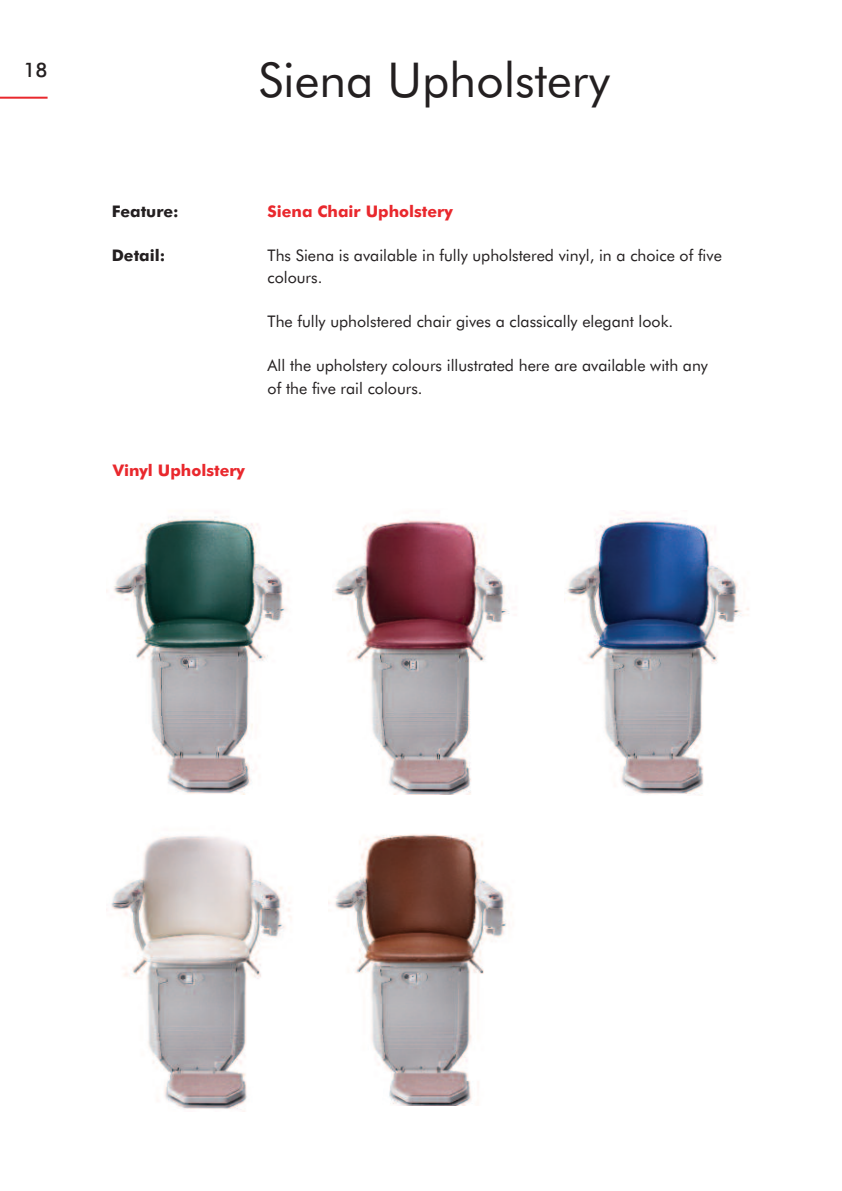
<style>
.page{position:relative;width:842px;height:1191px;background:#fff}
.page>*{position:absolute;margin:0;border:0;box-sizing:border-box;transform-origin:0 0}
.t1{font:48px "Futura BT";color:#231f20}
.t2{font:500 20px "Futura BT";color:#231f20}
.t3{font:16px/22px "Futura BT";color:#231f20}
.t4{font:700 16px "Futura BT";color:#e9282d}
.t5{font:700 16px "Futura BT";color:#231f20}
</style>
<div class="page">
<hr style="left:0;top:97px;width:48px;height:2px;background:#e9282d">
<img style="left:113px;top:512px;width:175px;height:282px">
<img style="left:111px;top:835px;width:181px;height:274px">
<img style="left:333px;top:519px;width:177px;height:275px">
<img style="left:567px;top:512px;width:182px;height:284px">
<img style="left:328px;top:834px;width:184px;height:271px">
<p class="t2" style="left:23px;top:62px;width:26px">18</p>
<h1 class="t1" style="left:258px;top:60px;width:353px">Siena Upholstery</h1>
<p class="t5" style="left:112px;top:205px;width:69px">Feature:</p>
<p class="t4" style="left:268px;top:205px;width:187px">Siena Chair Upholstery</p>
<p class="t5" style="left:112px;top:249px;width:55px">Detail:</p>
<p class="t3" style="left:268px;top:246px;width:456px">Ths Siena is available in fully upholstered vinyl, in a choice of five colours.</p>
<p class="t3" style="left:268px;top:312px;width:407px">The fully upholstered chair gives a classically elegant look.</p>
<p class="t3" style="left:268px;top:356px;width:442px">All the upholstery colours illustrated here are available with any of the five rail colours.</p>
<p class="t4" style="left:113px;top:464px;width:134px">Vinyl Upholstery</p>
</div>
